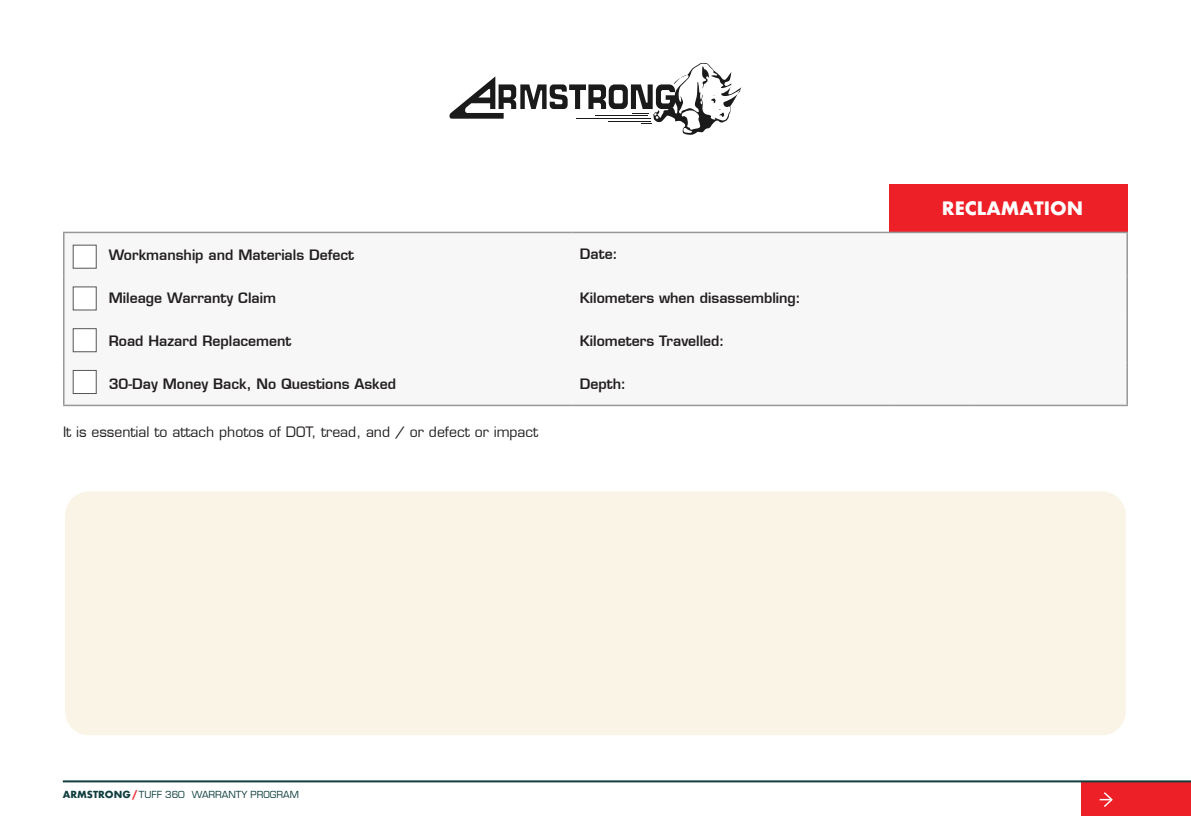
<style>
.page{position:relative;width:1191px;height:840px;background:#fff}
.page>*{position:absolute;margin:0;border:0;box-sizing:border-box;transform-origin:0 0}
.t1{font:700 18px "Futura";color:#fff}
.t2{font:600 14px "Eurostile";color:#231f20}
.t3{font:500 14px "Eurostile";color:#231f20}
.t4{font:500 9.6px "Eurostile";color:#103e3e}
.s1{font-family:"Futura";font-weight:700}
.s2{font-family:"Futura";font-weight:700;color:#ee2027}
</style>
<div class="page">
<div style="left:1081px;top:780px;width:110px;height:35px;background:#ee2027"></div>
<svg style="left:1099px;top:792px;width:14px;height:15px"></svg>
<hr style="left:63px;top:780px;width:1128px;height:2px;background:#103e3e">
<svg style="left:449px;top:63px;width:292px;height:72px"></svg>
<div style="left:889px;top:184px;width:238px;height:48px;background:#ee2027"></div>
<svg style="left:65px;top:233px;width:1061px;height:162px"></svg>
<hr style="left:63px;top:231px;width:510px;height:2px;background:#9a9699">
<hr style="left:63px;top:233px;width:2px;height:42px;background:#9a9699">
<hr style="left:573px;top:231px;width:316px;height:2px;background:#9a9699">
<hr style="left:889px;top:231px;width:87px;height:2px;background:#9a9699">
<hr style="left:976px;top:231px;width:152px;height:2px;background:#9a9699">
<hr style="left:1126px;top:233px;width:2px;height:42px;background:#9a9699">
<hr style="left:63px;top:275px;width:2px;height:44px;background:#9a9699">
<hr style="left:1126px;top:275px;width:2px;height:44px;background:#9a9699">
<hr style="left:63px;top:319px;width:2px;height:43px;background:#9a9699">
<hr style="left:1126px;top:319px;width:2px;height:43px;background:#9a9699">
<hr style="left:63px;top:362px;width:2px;height:42px;background:#9a9699">
<hr style="left:1126px;top:362px;width:2px;height:42px;background:#9a9699">
<hr style="left:63px;top:404px;width:510px;height:2px;background:#9a9699">
<hr style="left:573px;top:404px;width:316px;height:2px;background:#9a9699">
<hr style="left:889px;top:404px;width:87px;height:2px;background:#9a9699">
<hr style="left:976px;top:404px;width:152px;height:2px;background:#9a9699">
<div style="left:73px;top:244px;width:24px;height:24px;background:#fff;border:1px solid #555659"></div>
<div style="left:73px;top:286px;width:24px;height:24px;background:#fff;border:1px solid #555659"></div>
<div style="left:73px;top:328px;width:24px;height:24px;background:#fff;border:1px solid #555659"></div>
<div style="left:73px;top:370px;width:24px;height:24px;background:#fff;border:1px solid #555659"></div>
<div style="left:65px;top:491px;width:1061px;height:244px;background:#f9f4e5;border-radius:24px"></div>
<p class="t2" style="left:109px;top:246px;width:247px">Workmanship and Materials Defect</p>
<p class="t2" style="left:580px;top:245px;width:39px">Date:</p>
<p class="t2" style="left:109px;top:288px;width:169px">Mileage Warranty Claim</p>
<p class="t2" style="left:580px;top:288px;width:222px">Kilometers when disassembling:</p>
<p class="t2" style="left:109px;top:332px;width:184px">Road Hazard Replacement</p>
<p class="t2" style="left:580px;top:332px;width:146px">Kilometers Travelled:</p>
<p class="t2" style="left:109px;top:374px;width:289px">30-Day Money Back, No Questions Asked</p>
<p class="t2" style="left:580px;top:375px;width:48px">Depth:</p>
<p class="t3" style="left:63px;top:423px;width:477px">It is essential to attach photos of DOT, tread, and / or defect or impact</p>
<p class="t4" style="left:63px;top:788px;width:238px"><span class="s1">ARMSTRONG</span> <span class="s2">/</span> TUFF 360 WARRANTY PROGRAM</p>
<p class="t1" style="left:942px;top:195px;width:143px">RECLAMATION</p>
</div>
